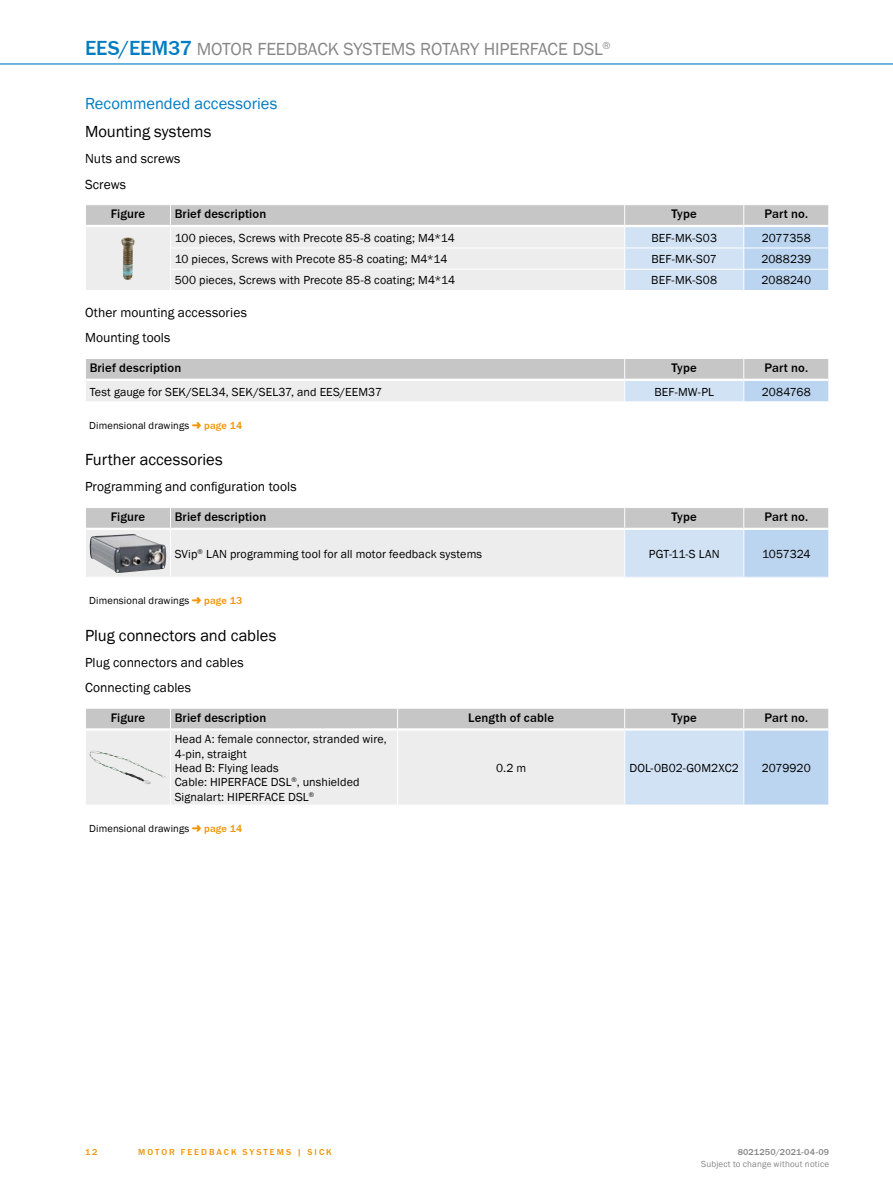
<style>
.page{position:relative;width:893px;height:1188px;background:#fff}
.page>*{position:absolute;margin:0;border:0;box-sizing:border-box;transform-origin:0 0}
.t1{font:18px "SICK Franklin";letter-spacing:-.01em;color:#878787}
.t2{font:16.5px "SICK Franklin";color:#000}
.t3{font:16.5px "SICK Franklin";color:#007cc2}
.t4{font:13.5px/25.2px "SICK Franklin";letter-spacing:.005em;color:#000}
.t5{font:500 12.75px "SICK Franklin";letter-spacing:.01em;color:#000}
.t6{font:12px/14.4px "SICK Franklin";letter-spacing:.01em;color:#000}
.t7{font:12px "SICK Franklin";letter-spacing:-.015em;color:#000}
.t8{font:10.5px "SICK Franklin";letter-spacing:.015em;color:#000}
.t9{font:500 10.5px "SICK Franklin";letter-spacing:.015em;color:#f39200}
.t10{font:9px "SICK Franklin";letter-spacing:.02em;color:#878787}
.t11{font:500 9px "SICK Franklin";letter-spacing:.22em;color:#f39200}
.t12{font:500 9px "SICK Franklin";letter-spacing:.02em;color:#878787}
.s1{font-weight:500;font-size:21px;color:#007cc2}
</style>
<div class="page">
<hr style="left:0;top:63px;width:893px;height:2px;background:#007cc2">
<svg style="left:86px;top:205px;width:743px;height:85px;background:#dde1e5"></svg>
<img style="left:121px;top:237px;width:12px;height:43px">
<svg style="left:86px;top:359px;width:743px;height:42px;background:#d7d9dc"></svg>
<svg style="left:86px;top:508px;width:743px;height:69px;background:#dadee2"></svg>
<hr style="left:744px;top:528px;width:84px;height:2px;background:#fff">
<hr style="left:170px;top:530px;width:1px;height:47px;background:#fff">
<hr style="left:624px;top:530px;width:1px;height:47px;background:#fff">
<hr style="left:743px;top:530px;width:1px;height:47px;background:#fff">
<hr style="left:828px;top:529px;width:1px;height:48px;background:#fff">
<img style="left:90px;top:534px;width:76px;height:39px">
<svg style="left:86px;top:708px;width:743px;height:97px;background:#dde1e6"></svg>
<hr style="left:744px;top:728px;width:84px;height:3px;background:#fff">
<hr style="left:170px;top:731px;width:1px;height:74px;background:#fff">
<hr style="left:397px;top:731px;width:1px;height:74px;background:#fff">
<hr style="left:624px;top:731px;width:1px;height:74px;background:#fff">
<hr style="left:743px;top:731px;width:1px;height:74px;background:#fff">
<hr style="left:828px;top:729px;width:1px;height:76px;background:#fff">
<img style="left:90px;top:752px;width:61px;height:33px">
<h1 class="t1" style="left:85px;top:38px;width:527px"><span class="s1">EES/EEM37</span> MOTOR FEEDBACK SYSTEMS ROTARY HIPERFACE DSL<sup>®</sup></h1>
<h2 class="t3" style="left:85px;top:93px;width:194px">Recommended accessories</h2>
<h2 class="t2" style="left:85px;top:121px;width:128px">Mounting systems</h2>
<p class="t4" style="left:85px;top:147px;width:97px">Nuts and screws<br>Screws</p>
<p class="t5" style="left:111px;top:206px;width:36px">Figure</p>
<p class="t5" style="left:175px;top:206px;width:93px">Brief description</p>
<p class="t5" style="left:672px;top:206px;width:27px">Type</p>
<p class="t5" style="left:764px;top:206px;width:45px">Part no.</p>
<p class="t6" style="left:175px;top:231px;width:282px">100 pieces, Screws with Precote 85-8 coating; M4*14</p>
<p class="t6" style="left:651px;top:231px;width:67px">BEF-MK-S03</p>
<p class="t6" style="left:762px;top:231px;width:50px">2077358</p>
<p class="t6" style="left:175px;top:252px;width:274px">10 pieces, Screws with Precote 85-8 coating; M4*14</p>
<p class="t6" style="left:652px;top:252px;width:67px">BEF-MK-S07</p>
<p class="t6" style="left:761px;top:252px;width:51px">2088239</p>
<p class="t6" style="left:175px;top:273px;width:282px">500 pieces, Screws with Precote 85-8 coating; M4*14</p>
<p class="t6" style="left:651px;top:273px;width:67px">BEF-MK-S08</p>
<p class="t6" style="left:761px;top:273px;width:51px">2088240</p>
<p class="t4" style="left:85px;top:300px;width:163px">Other mounting accessories<br>Mounting tools</p>
<p class="t5" style="left:90px;top:360px;width:93px">Brief description</p>
<p class="t5" style="left:672px;top:360px;width:27px">Type</p>
<p class="t5" style="left:764px;top:360px;width:45px">Part no.</p>
<p class="t6" style="left:90px;top:385px;width:294px">Test gauge for SEK/SEL34, SEK/SEL37, and EES/EEM37</p>
<p class="t6" style="left:654px;top:385px;width:61px">BEF-MW-PL</p>
<p class="t6" style="left:762px;top:385px;width:50px">2084768</p>
<p class="t8" style="left:89px;top:419px;width:101px">Dimensional drawings</p>
<p class="t9" style="left:204px;top:419px;width:39px">page 14</p>
<h2 class="t2" style="left:85px;top:449px;width:139px">Further accessories</h2>
<p class="t4" style="left:85px;top:475px;width:213px">Programming and configuration tools</p>
<p class="t5" style="left:111px;top:509px;width:36px">Figure</p>
<p class="t5" style="left:175px;top:509px;width:93px">Brief description</p>
<p class="t5" style="left:672px;top:509px;width:27px">Type</p>
<p class="t5" style="left:764px;top:509px;width:45px">Part no.</p>
<p class="t6" style="left:175px;top:547px;width:309px">SVip<sup>®</sup> LAN programming tool for all motor feedback systems</p>
<p class="t6" style="left:649px;top:547px;width:72px">PGT-11-S LAN</p>
<p class="t7" style="left:762px;top:546px;width:50px">1057324</p>
<p class="t8" style="left:89px;top:594px;width:101px">Dimensional drawings</p>
<p class="t9" style="left:204px;top:594px;width:40px">page 13</p>
<h2 class="t2" style="left:85px;top:625px;width:193px">Plug connectors and cables</h2>
<p class="t4" style="left:85px;top:650px;width:160px">Plug connectors and cables<br>Connecting cables</p>
<p class="t5" style="left:111px;top:710px;width:36px">Figure</p>
<p class="t5" style="left:175px;top:710px;width:93px">Brief description</p>
<p class="t5" style="left:468px;top:710px;width:87px">Length of cable</p>
<p class="t5" style="left:672px;top:710px;width:27px">Type</p>
<p class="t5" style="left:764px;top:710px;width:45px">Part no.</p>
<p class="t6" style="left:175px;top:732px;width:214px">Head A: female connector, stranded wire,<br>4-pin, straight<br>Head B: Flying leads<br>Cable: HIPERFACE DSL<sup>®</sup>, unshielded<br>Signalart: HIPERFACE DSL<sup>®</sup></p>
<p class="t6" style="left:496px;top:761px;width:32px">0.2 m</p>
<p class="t6" style="left:629px;top:761px;width:111px">DOL-0B02-G0M2XC2</p>
<p class="t6" style="left:762px;top:761px;width:50px">2079920</p>
<p class="t8" style="left:89px;top:822px;width:101px">Dimensional drawings</p>
<p class="t9" style="left:204px;top:822px;width:39px">page 14</p>
<p class="t11" style="left:85px;top:1146px;width:14px">12</p>
<p class="t11" style="left:138px;top:1146px;width:188px">Motor feedback system s | SICK</p>
<p class="t12" style="left:738px;top:1146px;width:93px">8021250/2021-04-09</p>
<p class="t10" style="left:701px;top:1159px;width:130px">Subject to change without notice</p>
</div>
